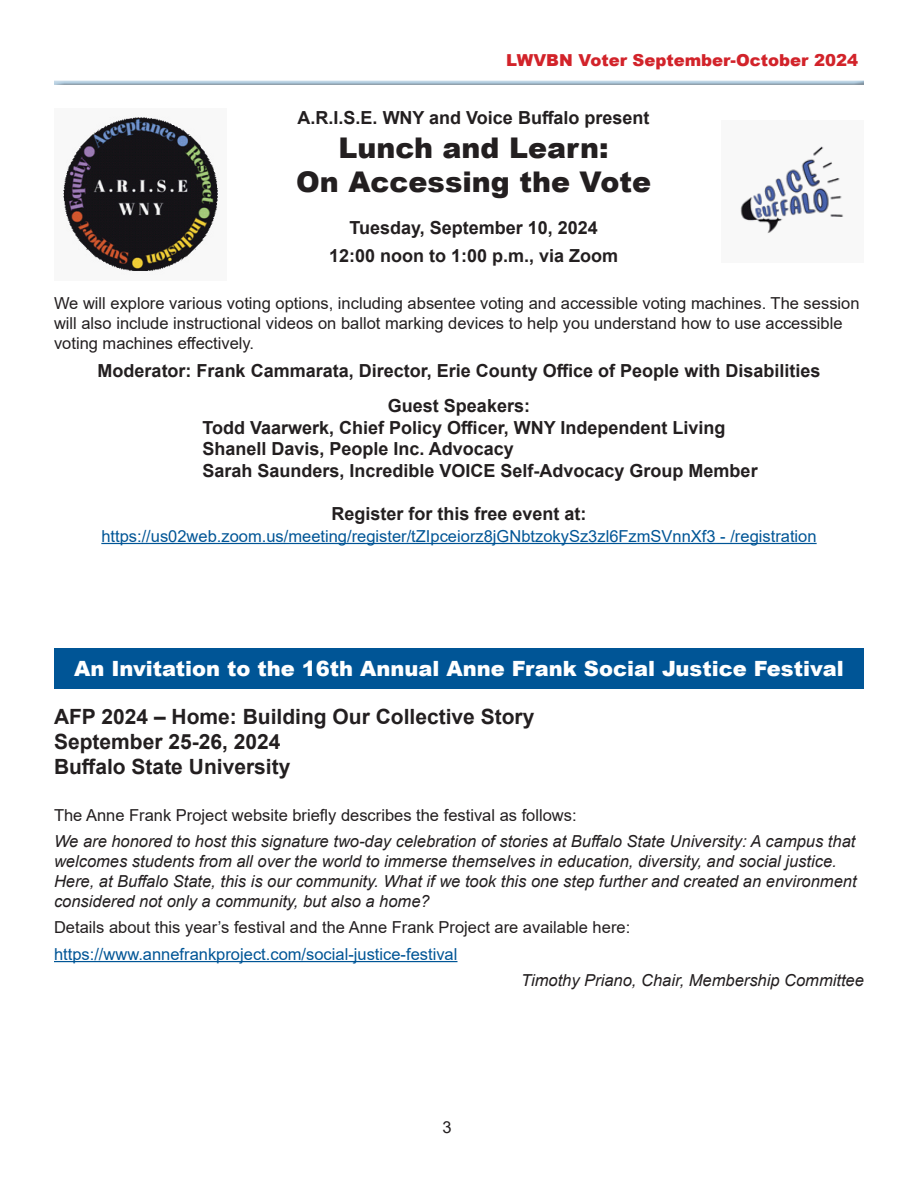
<style>
.page{position:relative;width:918px;height:1188px;background:#fff}
.page>*{position:absolute;margin:0;border:0;box-sizing:border-box;transform-origin:0 0}
.t1{font:900 28.5px "Arial";color:#231f20}
.Subheading{font:700 21px "Arial";color:#231f20}
.Box_Heading{font:900 21px "Arial";color:#fff}
.t2{font:700 18px "Arial";color:#231f20}
.Main_Text{font:16.5px/19.8px "Arial";color:#231f20}
.Main_Text-2{font:italic 16.5px/19.8px "Arial";color:#231f20}
.Main_Text-3{font:16.5px "Arial";color:#005596}
.Author{font:italic 16.5px "Arial";color:#231f20}
.t3{font:900 16.5px "Arial";color:#d2232a}
</style>
<div class="page">
<div style="left:54px;top:79px;width:811px;height:7px;background:#231f20;opacity:.75"></div>
<div style="left:54px;top:648px;width:810px;height:40px;background:#005596"></div>
<hr style="left:54px;top:961px;width:403px;height:1px;background:#005596">
<hr style="left:101px;top:543px;width:716px;height:1px;background:#005596">
<img style="left:63px;top:117px;width:155px;height:157px">
<img style="left:740px;top:146px;width:104px;height:88px">
<p class="t3" style="left:506px;top:48px;width:353px">LWVBN Voter September-October 2024</p>
<p class="t2" style="left:298px;top:105px;width:353px">A.R.I.S.E. WNY and Voice Buffalo present</p>
<p class="t1" style="left:339px;top:127px;width:272px">Lunch and Learn:</p>
<p class="t1" style="left:296px;top:161px;width:356px">On Accessing the Vote</p>
<p class="t2" style="left:349px;top:215px;width:250px">Tuesday, September 10, 2024</p>
<p class="t2" style="left:329px;top:243px;width:291px">12:00 noon to 1:00 p.m., via Zoom</p>
<p class="Main_Text" style="left:54px;top:293px;width:807px">We will explore various voting options, including absentee voting and accessible voting machines. The session will also include instructional videos on ballot marking devices to help you understand how to use accessible voting machines effectively.</p>
<p class="t2" style="left:98px;top:358px;width:724px">Moderator: Frank Cammarata, Director, Erie County Office of People with Disabilities</p>
<p class="t2" style="left:388px;top:393px;width:144px">Guest Speakers:</p>
<p class="t2" style="left:202px;top:415px;width:524px">Todd Vaarwerk, Chief Policy Officer, WNY Independent Living</p>
<p class="t2" style="left:202px;top:436px;width:313px">Shanell Davis, People Inc. Advocacy</p>
<p class="t2" style="left:202px;top:458px;width:557px">Sarah Saunders, Incredible VOICE Self-Advocacy Group Member</p>
<p class="t2" style="left:331px;top:501px;width:257px">Register for this free event at:</p>
<p class="Main_Text-3" style="left:101px;top:525px;width:717px">https://us02web.zoom.us/meeting/register/tZIpceiorz8jGNbtzokySz3zl6FzmSVnnXf3 - /registration</p>
<p class="Box_Heading" style="left:74px;top:653px;width:771px">An Invitation to the 16th Annual Anne Frank Social Justice Festival</p>
<p class="Subheading" style="left:54px;top:702px;width:482px">AFP 2024 – Home: Building Our Collective Story</p>
<p class="Subheading" style="left:54px;top:727px;width:228px">September 25-26, 2024</p>
<p class="Subheading" style="left:54px;top:752px;width:238px">Buffalo State University</p>
<p class="Main_Text" style="left:54px;top:805px;width:524px">The Anne Frank Project website briefly describes the festival as follows:</p>
<p class="Main_Text-2" style="left:54px;top:832px;width:804px">We are honored to host this signature two-day celebration of stories at Buffalo State University: A campus that welcomes students from all over the world to immerse themselves in education, diversity, and social justice.<br>Here, at Buffalo State, this is our community. What if we took this one step further and created an environment considered not only a community, but also a home?</p>
<p class="Main_Text" style="left:54px;top:917px;width:578px">Details about this year’s festival and the Anne Frank Project are available here:</p>
<p class="Main_Text-3" style="left:54px;top:943px;width:405px">https://www.annefrankproject.com/social-justice-festival</p>
<p class="Author" style="left:521px;top:970px;width:344px">Timothy Priano, Chair, Membership Committee</p>
<p class="Main_Text" style="left:442px;top:1117px;width:11px">3</p>
</div>
